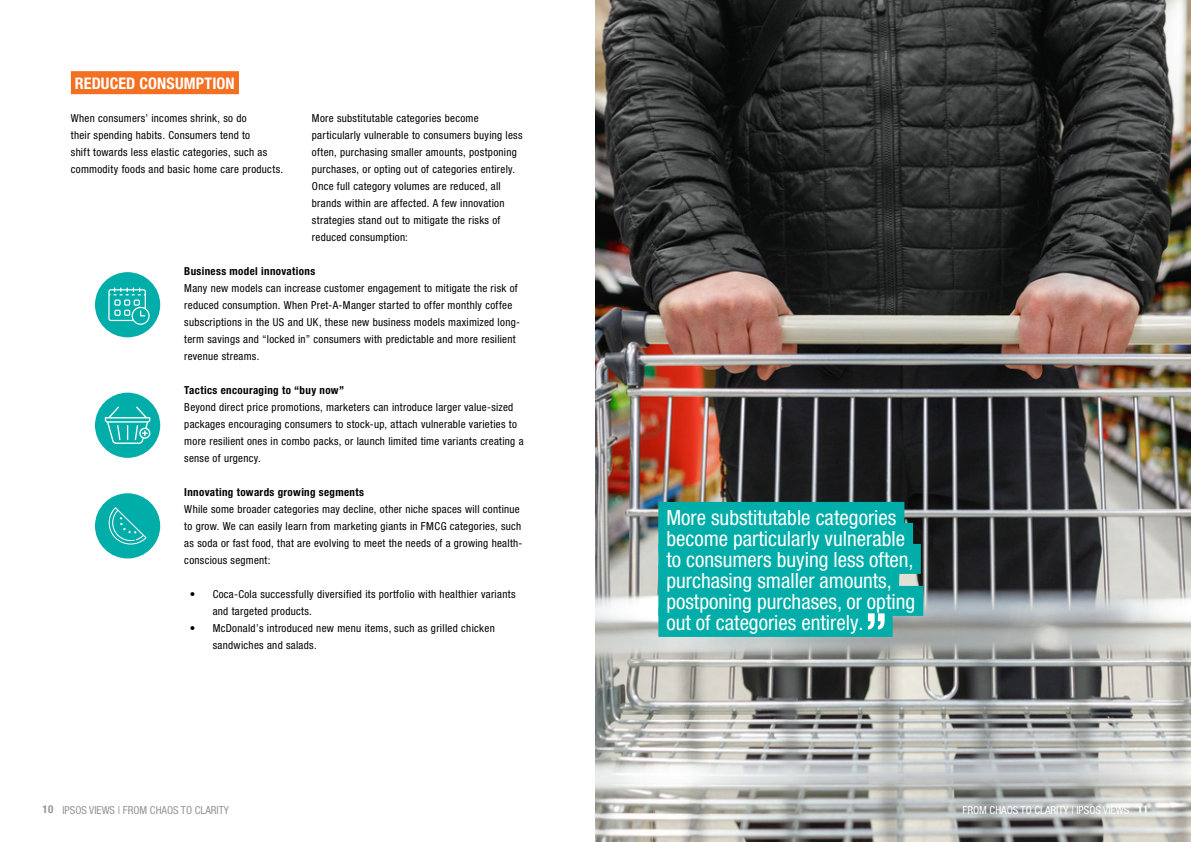
<style>
.page{position:relative;width:1191px;height:842px;background:#fff}
.page>*{position:absolute;margin:0;border:0;box-sizing:border-box;transform-origin:0 0}
.t1{font:condensed 21px/21px "Helvetica Neue LT Pro";color:#fff}
.t2{font:700 condensed 16px "Helvetica Neue LT Pro";letter-spacing:.01em;color:#fff}
.t3{font:condensed 11px/17px "Helvetica Neue LT Pro";letter-spacing:.03em;color:#000}
.t4{font:700 condensed 11px "Helvetica Neue LT Pro";letter-spacing:.03em;color:#000}
.t5{font:condensed 11px "Helvetica Neue LT Pro";color:#939598}
.t6{font:condensed 11px "Helvetica Neue LT Pro";color:#fff}
.s1{font-weight:700}
</style>
<div class="page">
<div style="left:71px;top:71px;width:168px;height:23px;background:#f36f21"></div>
<img style="left:596px;top:0;width:595px;height:842px">
<div style="left:658px;top:502px;width:246px;height:30px;background:#00ada8"></div>
<div style="left:658px;top:523px;width:255px;height:30px;background:#00ada8"></div>
<div style="left:658px;top:544px;width:262px;height:30px;background:#00ada8"></div>
<div style="left:658px;top:565px;width:241px;height:30px;background:#00ada8"></div>
<div style="left:658px;top:586px;width:265px;height:30px;background:#00ada8"></div>
<div style="left:658px;top:607px;width:234px;height:30px;background:#00ada8"></div>
<svg style="left:868px;top:613px;width:16px;height:17px"></svg>
<div style="left:95px;top:272px;width:65px;height:65px;background:#00ada8;border-radius:50%"></div>
<div style="left:95px;top:393px;width:65px;height:65px;background:#00ada8;border-radius:50%"></div>
<div style="left:95px;top:493px;width:65px;height:65px;background:#00ada8;border-radius:50%"></div>
<svg style="left:108px;top:287px;width:42px;height:38px"></svg>
<svg style="left:105px;top:406px;width:45px;height:38px"></svg>
<svg style="left:109px;top:507px;width:38px;height:37px"></svg>
<h2 class="t2" style="left:75px;top:73px;width:161px">REDUCED CONSUMPTION</h2>
<p class="t3" style="left:71px;top:109px;width:214px">When consumers’ incomes shrink, so do<br>their spending habits. Consumers tend to<br>shift towards less elastic categories, such as commodity foods and basic home care products.</p>
<p class="t3" style="left:312px;top:109px;width:212px">More substitutable categories become particularly vulnerable to consumers buying less often, purchasing smaller amounts, postponing purchases, or opting out of categories entirely.<br>Once full category volumes are reduced, all brands within are affected. A few innovation strategies stand out to mitigate the risks of reduced consumption:</p>
<p class="t4" style="left:184px;top:264px;width:132px">Business model innovations</p>
<p class="t3" style="left:184px;top:279px;width:337px">Many new models can increase customer engagement to mitigate the risk of reduced consumption. When Pret-A-Manger started to offer monthly coffee subscriptions in the US and UK, these new business models maximized long&shy;term savings and “locked in” consumers with predictable and more resilient revenue streams.</p>
<p class="t4" style="left:184px;top:383px;width:161px">Tactics encouraging to “buy now”</p>
<p class="t3" style="left:184px;top:398px;width:341px">Beyond direct price promotions, marketers can introduce larger value-sized packages encouraging consumers to stock-up, attach vulnerable varieties to more resilient ones in combo packs, or launch limited time variants creating a sense of urgency.</p>
<p class="t4" style="left:184px;top:485px;width:181px">Innovating towards growing segments</p>
<p class="t3" style="left:184px;top:500px;width:340px">While some broader categories may decline, other niche spaces will continue to grow. We can easily learn from marketing giants in FMCG categories, such as soda or fast food, that are evolving to meet the needs of a growing health&shy;conscious segment:</p>
<p class="t3" style="left:213px;top:585px;width:304px;text-indent:-23px">• Coca-Cola successfully diversified its portfolio with healthier variants and targeted products.</p>
<p class="t3" style="left:213px;top:619px;width:284px;text-indent:-23px">• McDonald’s introduced new menu items, such as grilled chicken sandwiches and salads.</p>
<h1 class="t1" style="left:666px;top:506px;width:250px">More substitutable categories become particularly vulnerable to consumers buying less often, purchasing smaller amounts, postponing purchases, or opting out of categories entirely.</h1>
<p class="t5" style="left:43px;top:803px;width:188px"><span class="s1">10</span> IPSOS VIEWS | FROM CHAOS TO CLARITY</p>
<p class="t6" style="left:962px;top:803px;width:187px">FROM CHAOS TO CLARITY | IPSOS VIEWS <span class="s1">11</span></p>
</div>
